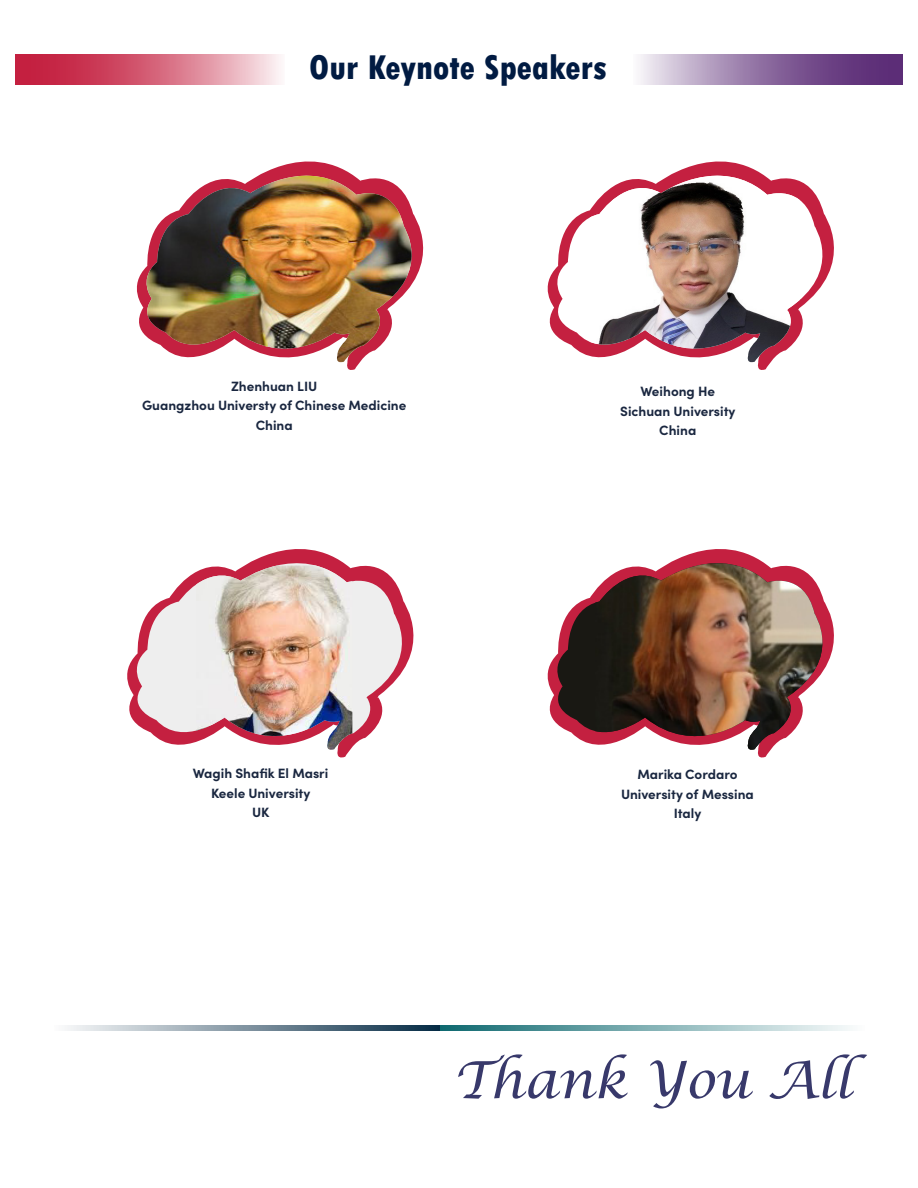
<style>
.page{position:relative;width:918px;height:1188px;background:#fff}
.page>*{position:absolute;margin:0;border:0;box-sizing:border-box;transform-origin:0 0}
.t1{font:italic 51px "Lucida Calligraphy";color:#38396b}
.t2{font:800 condensed 36px "Tw Cen";color:#011b42}
.t3{font:700 13.5px/19.5px "Sofia Pro";color:#1a2740;text-align:center}
</style>
<div class="page">
<svg style="left:15px;top:54px;width:266px;height:31px"></svg>
<svg style="left:640px;top:54px;width:263px;height:31px"></svg>
<svg style="left:439px;top:1025px;width:411px;height:6px"></svg>
<svg style="left:67px;top:1025px;width:372px;height:6px"></svg>
<svg style="left:547px;top:549px;width:287px;height:209px"></svg>
<img style="left:595px;top:563px;width:229px;height:189px">
<svg style="left:127px;top:549px;width:287px;height:209px"></svg>
<img style="left:196px;top:566px;width:156px;height:186px">
<svg style="left:136px;top:161px;width:288px;height:209px"></svg>
<img style="left:144px;top:174px;width:269px;height:191px">
<svg style="left:547px;top:161px;width:287px;height:209px"></svg>
<img style="left:590px;top:174px;width:210px;height:190px">
<p class="t2" style="left:309px;top:46px;width:299px">Our Keynote Speakers</p>
<p class="t3" style="left:142px;top:375px;width:266px">Zhenhuan LIU<br>Guangzhou Universty of Chinese Medicine<br>China</p>
<p class="t3" style="left:620px;top:381px;width:117px">Weihong He<br>Sichuan University<br>China</p>
<p class="t3" style="left:193px;top:762px;width:137px">Wagih Shafik El Masri<br>Keele University<br>UK</p>
<p class="t3" style="left:621px;top:764px;width:134px">Marika Cordaro<br>University of Messina<br>Italy</p>
<p class="t1" style="left:453px;top:1049px;width:400px">Thank You All</p>
</div>
